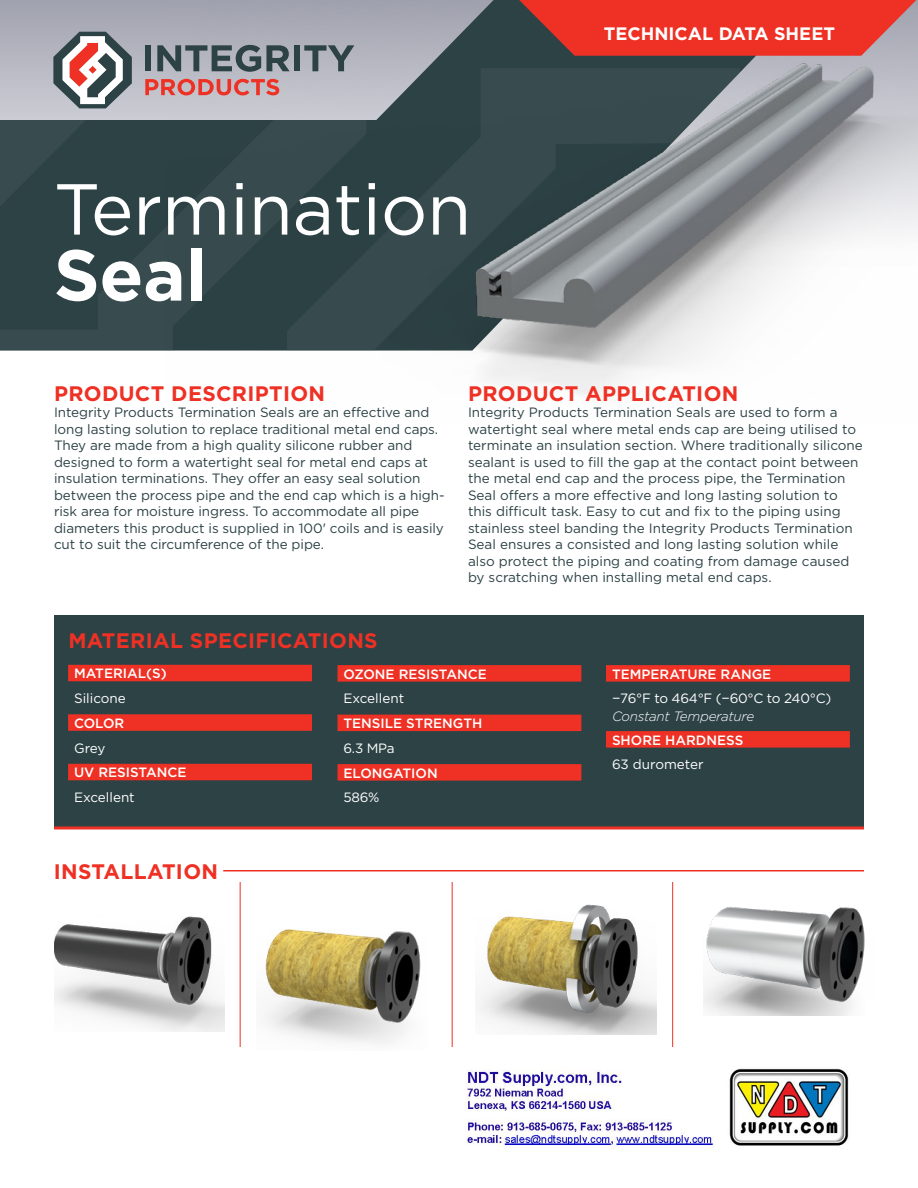
<style>
.page{position:relative;width:918px;height:1188px;background:#fff}
.page>*{position:absolute;margin:0;border:0;box-sizing:border-box;transform-origin:0 0}
.t1{font:72px "Gotham";letter-spacing:-.005em;color:#fff}
.t2{font:700 72px "Gotham";color:#fff}
.t3{font:700 21px "Gotham";letter-spacing:.015em;color:#ee3124}
.t4{font:700 18px "Gotham";color:#fff}
.t5{font:13.5px/16.5px "Gotham";letter-spacing:-.005em;color:#2d4245}
.t6{font:500 13.5px "Gotham";color:#fff}
.t7{font:13.5px "Gotham";color:#fff}
.t8{font:13.5px "Gotham";letter-spacing:-.025em;color:#fff}
.t9{font:italic 300 13.5px "Gotham";letter-spacing:-.02em;color:#fff}
</style>
<div class="page">
<svg style="left:0;top:0;width:166px;height:351px;background:#526166"></svg>
<svg style="left:53px;top:32px;width:79px;height:76px"></svg>
<svg style="left:145px;top:79px;width:21px;height:16px"></svg>
<div style="left:145px;top:45px;width:6px;height:26px;background:#2d4245"></div>
<svg style="left:157px;top:45px;width:9px;height:27px"></svg>
<img style="left:166px;top:0;width:752px;height:397px">
<div style="left:54px;top:615px;width:810px;height:213px;background:#2d4245"></div>
<svg style="left:54px;top:826px;width:810px;height:4px;background:#d74c43"></svg>
<svg style="left:68px;top:665px;width:244px;height:115px"></svg>
<svg style="left:338px;top:665px;width:243px;height:116px"></svg>
<svg style="left:606px;top:665px;width:244px;height:83px"></svg>
<img style="left:54px;top:916px;width:171px;height:108px">
<img style="left:477px;top:904px;width:180px;height:130px">
<hr style="left:240px;top:882px;width:1px;height:165px;background:#ee3124">
<hr style="left:452px;top:882px;width:1px;height:165px;background:#ee3124">
<hr style="left:223px;top:870px;width:641px;height:2px;background:#ee3124">
<img style="left:703px;top:907px;width:162px;height:102px">
<img style="left:265px;top:929px;width:156px;height:114px">
<hr style="left:672px;top:882px;width:1px;height:165px;background:#ee3124">
<img style="left:466px;top:1068px;width:383px;height:84px">
<h1 class="t1" style="left:54px;top:163px;width:419px">Termination</h1>
<h1 class="t2" style="left:54px;top:227px;width:155px">Seal</h1>
<h3 class="t4" style="left:604px;top:22px;width:233px">TECHNICAL DATA SHEET</h3>
<h2 class="t3" style="left:54px;top:379px;width:273px">PRODUCT DESCRIPTION</h2>
<p class="t5" style="left:54px;top:404px;width:392px">Integrity Products Termination Seals are an effective and long lasting solution to replace traditional metal end caps.<br>They are made from a high quality silicone rubber and designed to form a watertight seal for metal end caps at insulation terminations. They offer an easy seal solution between the process pipe and the end cap which is a high&shy;risk area for moisture ingress. To accommodate all pipe diameters this product is supplied in 100' coils and is easily cut to suit the circumference of the pipe.</p>
<h2 class="t3" style="left:468px;top:379px;width:272px">PRODUCT APPLICATION</h2>
<p class="t5" style="left:468px;top:404px;width:396px">Integrity Products Termination Seals are used to form a watertight seal where metal ends cap are being utilised to terminate an insulation section. Where traditionally silicone sealant is used to fill the gap at the contact point between the metal end cap and the process pipe, the Termination Seal offers a more effective and long lasting solution to this difficult task. Easy to cut and fix to the piping using stainless steel banding the Integrity Products Termination Seal ensures a consisted and long lasting solution while also protect the piping and coating from damage caused by scratching when installing metal end caps.</p>
<h2 class="t3" style="left:68px;top:627px;width:311px">MATERIAL SPECIFICATIONS</h2>
<p class="t6" style="left:74px;top:665px;width:94px">MATERIAL(S)</p>
<p class="t7" style="left:74px;top:690px;width:53px">Silicone</p>
<p class="t6" style="left:74px;top:714px;width:52px">COLOR</p>
<p class="t7" style="left:74px;top:739px;width:33px">Grey</p>
<p class="t6" style="left:74px;top:764px;width:114px">UV RESISTANCE</p>
<p class="t7" style="left:74px;top:789px;width:62px">Excellent</p>
<p class="t6" style="left:344px;top:665px;width:145px">OZONE RESISTANCE</p>
<p class="t7" style="left:344px;top:690px;width:62px">Excellent</p>
<p class="t6" style="left:344px;top:715px;width:140px">TENSILE STRENGTH</p>
<p class="t7" style="left:344px;top:740px;width:53px">6.3 MPa</p>
<p class="t6" style="left:344px;top:764px;width:96px">ELONGATION</p>
<p class="t7" style="left:344px;top:789px;width:37px">586%</p>
<h2 class="t3" style="left:54px;top:858px;width:166px">INSTALLATION</h2>
<p class="t6" style="left:612px;top:665px;width:161px">TEMPERATURE RANGE</p>
<p class="t8" style="left:612px;top:689px;width:221px">−76°F to 464°F (−60°C to 240°C)</p>
<p class="t9" style="left:612px;top:707px;width:144px">Constant Temperature</p>
<p class="t6" style="left:612px;top:731px;width:133px">SHORE HARDNESS</p>
<p class="t7" style="left:612px;top:756px;width:93px">63 durometer</p>
</div>
